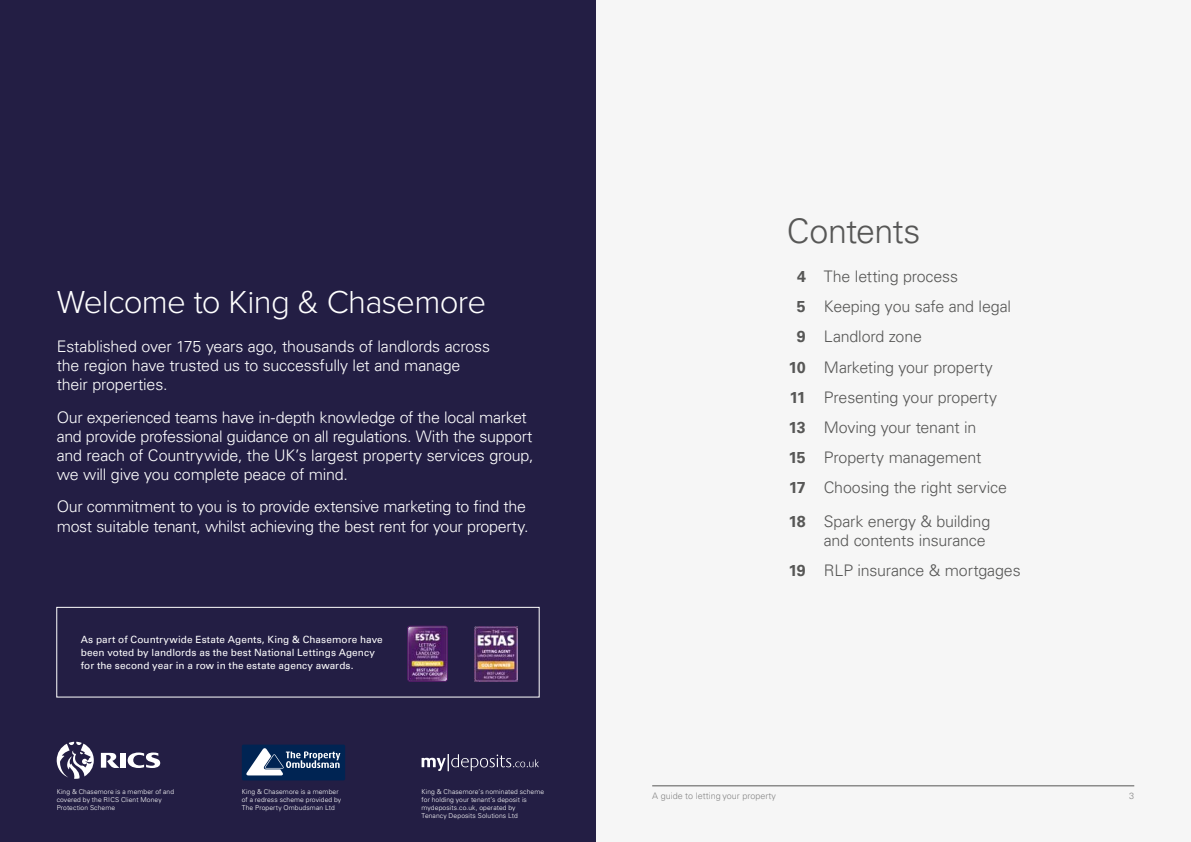
<style>
.page{position:relative;width:1191px;height:842px;background:#fff}
.page>*{position:absolute;margin:0;border:0;box-sizing:border-box;transform-origin:0 0}
.t1{font:300 34px "Univers LT Pro 45";letter-spacing:-.02em;color:#575756}
.t2{font:300 33px "Proxima Nova";letter-spacing:-.02em;color:#fff}
.t3{font:300 16px/19.2px "Univers LT Pro 45";letter-spacing:-.015em;color:#fff}
.t4{font:300 16px/19px "Univers LT Pro 45";letter-spacing:-.01em;color:#575756;text-align:right}
.t5{font:10px/13px "Univers LT Pro 55 Roman";letter-spacing:.01em;color:#fff}
.t6{font:300 9px "Univers LT Pro 45";color:#878787}
.t7{font:300 6.7px/8px "Univers LT Pro 45";letter-spacing:.015em;color:#fff}
.s1{font-family:"Univers LT Pro 65";font-weight:700}
</style>
<div class="page">
<div style="left:595px;top:0;width:596px;height:842px;background:#f6f6f6"></div>
<hr style="left:652px;top:785px;width:482px;height:1px;background:#575756">
<div style="left:0;top:0;width:595px;height:842px;background:#231e44"></div>
<div style="left:56px;top:607px;width:483px;height:90px;border:1px solid #fff"></div>
<img style="left:474px;top:626px;width:44px;height:55px">
<img style="left:407px;top:626px;width:40px;height:55px">
<div style="left:407px;top:626px;width:40px;height:55px;border:1px solid #4f1965;border-radius:2px"></div>
<svg style="left:128px;top:752px;width:32px;height:16px"></svg>
<div style="left:121px;top:753px;width:5px;height:15px;background:#fff"></div>
<svg style="left:101px;top:753px;width:18px;height:15px"></svg>
<svg style="left:57px;top:742px;width:37px;height:37px"></svg>
<svg style="left:421px;top:754px;width:118px;height:17px"></svg>
<div style="left:242px;top:745px;width:103px;height:35px;background:#002453;border-radius:2px"></div>
<svg style="left:246px;top:748px;width:94px;height:27px"></svg>
<h2 class="t2" style="left:57px;top:287px;width:431px">Welcome to King &amp; Chasemore</h2>
<p class="t3" style="left:57px;top:336px;width:435px">Established over 175 years ago, thousands of landlords across the region have trusted us to successfully let and manage their properties.</p>
<p class="t3" style="left:57px;top:407px;width:478px">Our experienced teams have in-depth knowledge of the local market and provide professional guidance on all regulations. With the support and reach of Countrywide, the UK’s largest property services group, we will give you complete peace of mind.</p>
<p class="t3" style="left:57px;top:497px;width:473px">Our commitment to you is to provide extensive marketing to find the most suitable tenant, whilst achieving the best rent for your property.</p>
<p class="t5" style="left:81px;top:632px;width:303px">As part of Countrywide Estate Agents, King &amp; Chasemore have been voted by landlords as the best National Lettings Agency for the second year in a row in the estate agency awards.</p>
<p class="t7" style="left:57px;top:787px;width:119px">King &amp; Chasemore is a member of and covered by the RICS Client Money<br>Protection Scheme</p>
<p class="t7" style="left:242px;top:787px;width:101px">King &amp; Chasemore is a member of a redress scheme provided by<br>The Property Ombudsman Ltd</p>
<p class="t7" style="left:421px;top:787px;width:124px">King &amp; Chasemore’s nominated scheme for holding your tenant’s deposit is mydeposits.co.uk, operated by<br>Tenancy Deposits Solutions Ltd</p>
<h1 class="t1" style="left:787px;top:209px;width:135px">Contents</h1>
<p class="t4" style="left:797px;top:267px;width:163px"><span class="s1">4</span> The letting process</p>
<p class="t4" style="left:797px;top:297px;width:215px"><span class="s1">5</span> Keeping you safe and legal</p>
<p class="t4" style="left:797px;top:327px;width:126px"><span class="s1">9</span> Landlord zone</p>
<p class="t4" style="left:788px;top:357px;width:206px"><span class="s1">10</span> Marketing your property</p>
<p class="t4" style="left:789px;top:387px;width:209px"><span class="s1">11</span> Presenting your property</p>
<p class="t4" style="left:788px;top:417px;width:189px"><span class="s1">13</span> Moving your tenant in</p>
<p class="t4" style="left:788px;top:448px;width:194px"><span class="s1">15</span> Property management</p>
<p class="t4" style="left:789px;top:478px;width:220px"><span class="s1">17</span> Choosing the right service</p>
<p class="t4" style="left:788px;top:511px;width:203px"><span class="s1">18</span> Spark energy &amp; building and contents insurance</p>
<p class="t4" style="left:788px;top:560px;width:234px"><span class="s1">19</span> RLP insurance &amp; mortgages</p>
<p class="t6" style="left:652px;top:790px;width:125px">A guide to letting your property</p>
<p class="t6" style="left:1129px;top:790px;width:7px">3</p>
</div>
